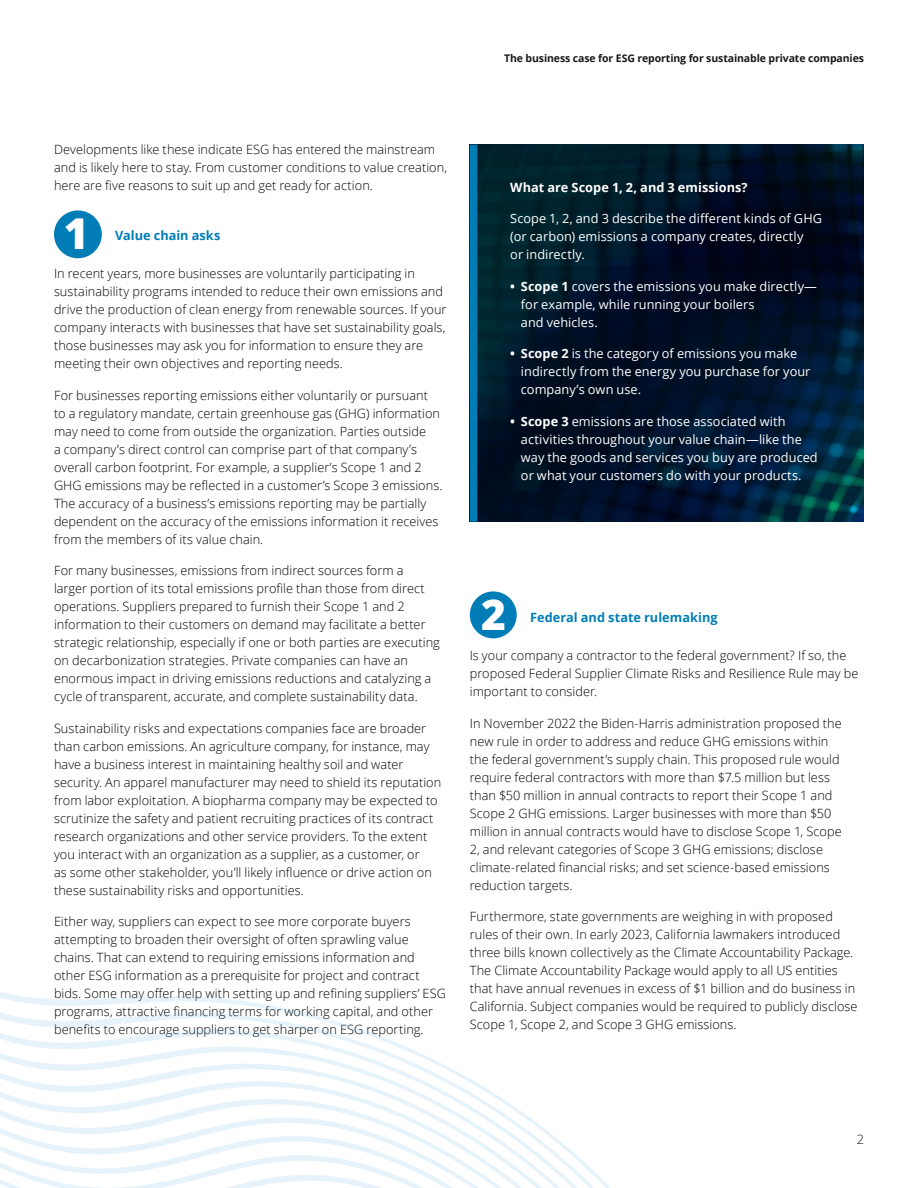
<style>
.page{position:relative;width:918px;height:1188px;background:#fff}
.page>*{position:absolute;margin:0;border:0;box-sizing:border-box;transform-origin:0 0}
.Body_copy__8_5_12pt{font:800 42.6px "Open Sans";color:#fff}
.Body_copy__8_5_12pt-2{font:300 12.75px/18px "Open Sans";letter-spacing:.005em;color:#000}
.Body_copy__8_5_12pt-3{font:12.75px/18px "Open Sans";letter-spacing:.005em;color:#fff}
.Body_copy__8_5_12pt-4{font:700 12.75px "Open Sans";color:#fff}
.Number_inset{font:700 12.75px "Open Sans";color:#007db7}
.Number_inset-2{font:700 12.75px "Open Sans";color:#007db6}
.t1{font:300 12.75px "Open Sans";color:#191918}
.t2{font:700 10.5px "Open Sans";letter-spacing:-.01em;color:#191918}
.s1{font-weight:700}
</style>
<div class="page">
<img style="left:477px;top:145px;width:387px;height:377px">
<div style="left:54px;top:210px;width:48px;height:48px;background:#007db6;border-radius:50%"></div>
<div style="left:470px;top:591px;width:47px;height:47px;background:#007db7;border-radius:50%"></div>
<div style="left:470px;top:145px;width:7px;height:377px;background:#007db6"></div>
<svg style="left:0;top:991px;width:611px;height:197px"></svg>
<p class="t2" style="left:504px;top:51px;width:361px">The business case for ESG reporting for sustainable private companies</p>
<p class="Body_copy__8_5_12pt-2" style="left:54px;top:141px;width:395px">Developments like these indicate ESG has entered the mainstream and is likely here to stay. From customer conditions to value creation, here are five reasons to suit up and get ready for action.</p>
<p class="Body_copy__8_5_12pt" style="left:64px;top:202px;width:26px">1</p>
<p class="Number_inset-2" style="left:115px;top:226px;width:107px">Value chain asks</p>
<p class="Body_copy__8_5_12pt-2" style="left:54px;top:264px;width:394px">In recent years, more businesses are voluntarily participating in sustainability programs intended to reduce their own emissions and drive the production of clean energy from renewable sources. If your company interacts with businesses that have set sustainability goals, those businesses may ask you for information to ensure they are meeting their own objectives and reporting needs.</p>
<p class="Body_copy__8_5_12pt-2" style="left:54px;top:386px;width:390px">For businesses reporting emissions either voluntarily or pursuant to a regulatory mandate, certain greenhouse gas (GHG) information may need to come from outside the organization. Parties outside<br>a company’s direct control can comprise part of that company’s overall carbon footprint. For example, a supplier’s Scope 1 and 2<br>GHG emissions may be reflected in a customer’s Scope 3 emissions.<br>The accuracy of a business’s emissions reporting may be partially dependent on the accuracy of the emissions information it receives from the members of its value chain.</p>
<p class="Body_copy__8_5_12pt-2" style="left:54px;top:561px;width:387px">For many businesses, emissions from indirect sources form a larger portion of its total emissions profile than those from direct operations. Suppliers prepared to furnish their Scope 1 and 2 information to their customers on demand may facilitate a better strategic relationship, especially if one or both parties are executing on decarbonization strategies. Private companies can have an enormous impact in driving emissions reductions and catalyzing a cycle of transparent, accurate, and complete sustainability data.</p>
<p class="Body_copy__8_5_12pt-2" style="left:54px;top:719px;width:389px">Sustainability risks and expectations companies face are broader than carbon emissions. An agriculture company, for instance, may have a business interest in maintaining healthy soil and water security. An apparel manufacturer may need to shield its reputation from labor exploitation. A biopharma company may be expected to scrutinize the safety and patient recruiting practices of its contract research organizations and other service providers. To the extent you interact with an organization as a supplier, as a customer, or<br>as some other stakeholder, you’ll likely influence or drive action on these sustainability risks and opportunities.</p>
<p class="Body_copy__8_5_12pt-2" style="left:54px;top:912px;width:394px">Either way, suppliers can expect to see more corporate buyers attempting to broaden their oversight of often sprawling value chains. That can extend to requiring emissions information and other ESG information as a prerequisite for project and contract bids. Some may offer help with setting up and refining suppliers’ ESG programs, attractive financing terms for working capital, and other benefits to encourage suppliers to get sharper on ESG reporting.</p>
<p class="Body_copy__8_5_12pt-4" style="left:510px;top:178px;width:239px">What are Scope 1, 2, and 3 emissions?</p>
<p class="Body_copy__8_5_12pt-3" style="left:510px;top:209px;width:313px">Scope 1, 2, and 3 describe the different kinds of GHG (or carbon) emissions a company creates, directly<br>or indirectly.</p>
<p class="Body_copy__8_5_12pt-3" style="left:521px;top:277px;width:298px;text-indent:-11px"><span class="s1">• Scope 1</span> covers the emissions you make directly— for example, while running your boilers<br>and vehicles.</p>
<p class="Body_copy__8_5_12pt-3" style="left:521px;top:344px;width:291px;text-indent:-11px"><span class="s1">• Scope 2</span> is the category of emissions you make indirectly from the energy you purchase for your company’s own use.</p>
<p class="Body_copy__8_5_12pt-3" style="left:521px;top:412px;width:298px;text-indent:-11px"><span class="s1">• Scope 3</span> emissions are those associated with activities throughout your value chain—like the way the goods and services you buy are produced or what your customers do with your products.</p>
<p class="Body_copy__8_5_12pt" style="left:481px;top:582px;width:26px">2</p>
<p class="Number_inset" style="left:530px;top:608px;width:189px">Federal and state rulemaking</p>
<p class="Body_copy__8_5_12pt-2" style="left:470px;top:646px;width:390px">Is your company a contractor to the federal government? If so, the proposed Federal Supplier Climate Risks and Resilience Rule may be important to consider.</p>
<p class="Body_copy__8_5_12pt-2" style="left:470px;top:714px;width:373px">In November 2022 the Biden-Harris administration proposed the new rule in order to address and reduce GHG emissions within the federal government’s supply chain. This proposed rule would require federal contractors with more than $7.5 million but less than $50 million in annual contracts to report their Scope 1 and Scope 2 GHG emissions. Larger businesses with more than $50 million in annual contracts would have to disclose Scope 1, Scope 2, and relevant categories of Scope 3 GHG emissions; disclose climate-related financial risks; and set science-based emissions reduction targets.</p>
<p class="Body_copy__8_5_12pt-2" style="left:470px;top:907px;width:389px">Furthermore, state governments are weighing in with proposed rules of their own. In early 2023, California lawmakers introduced three bills known collectively as the Climate Accountability Package.<br>The Climate Accountability Package would apply to all US entities that have annual revenues in excess of $1 billion and do business in California. Subject companies would be required to publicly disclose Scope 1, Scope 2, and Scope 3 GHG emissions.</p>
<p class="t1" style="left:857px;top:1130px;width:9px">2</p>
</div>
